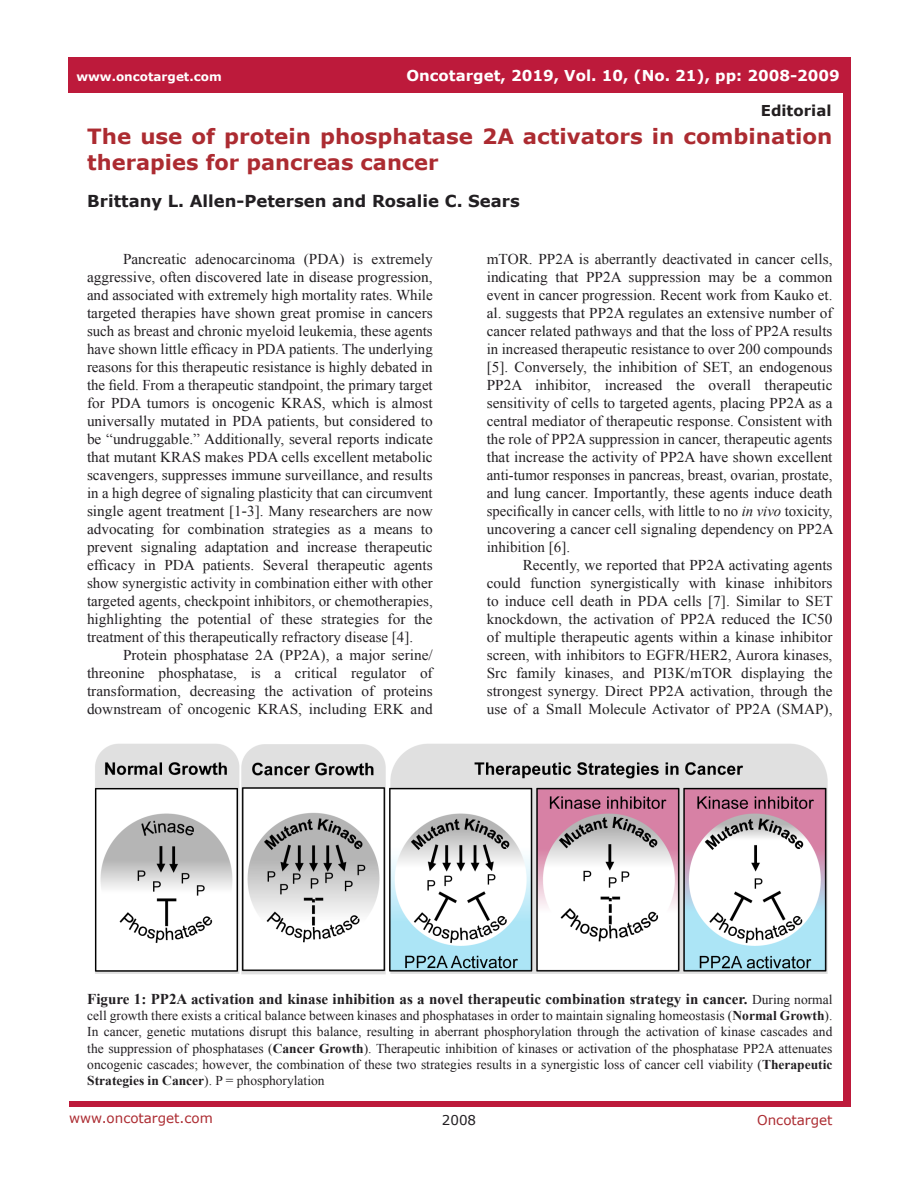
<style>
.page{position:relative;width:918px;height:1188px;background:#fff}
.page>*{position:absolute;margin:0;border:0;box-sizing:border-box;transform-origin:0 0}
.t1{font:700 21px/25.2px "Verdana";color:#ac2b31}
.Authors{font:700 16.5px "Verdana";color:#221f22}
.BodyTextEditorial{font:15px/18px "Times New Roman";color:#221f22;text-align:justify}
.FigureText{font:700 15px "Times New Roman";color:#221f22}
.t2{font:700 15px "Verdana";color:#fff}
.t3{font:700 15px "Verdana";color:#231f20}
.FigureText-2{font:13.5px/16.2px "Times New Roman";color:#221f22;text-align:justify}
.t4{font:13.5px "Verdana";color:#ac2b31}
.t5{font:13.5px "Verdana";color:#221f22}
.t6{font:700 12px "Verdana";color:#fff}
.s1{font-family:"Arial";color:#222}
.s2{font-style:italic}
.s3{font-weight:400;font-size:13.5px}
.s4{font-weight:700}
</style>
<div class="page">
<div style="left:69px;top:57px;width:781px;height:36px;background:#bd1a3b"></div>
<img style="left:94px;top:744px;width:734px;height:231px">
<p class="t6" style="left:76px;top:68px;width:147px">www.oncotarget.com</p>
<p class="t2" style="left:406px;top:65px;width:435px">Oncotarget, 2019, Vol. 10, (No. 21), pp: 2008-2009</p>
<p class="t3" style="left:761px;top:100px;width:72px">Editorial</p>
<p class="t1" style="left:87px;top:124px;width:747px">The use of protein phosphatase 2A activators in combination therapies for pancreas cancer</p>
<p class="Authors" style="left:87px;top:190px;width:434px">Brittany L. Allen-Petersen and Rosalie C. Sears</p>
<p class="BodyTextEditorial" style="left:87px;top:250px;width:347px;text-indent:36px">Pancreatic adenocarcinoma (PDA) is extremely aggressive, often discovered late in disease progression, and associated with extremely high mortality rates. While targeted therapies have shown great promise in cancers such as breast and chronic myeloid leukemia, these agents have shown little efficacy in PDA patients. The underlying reasons for this therapeutic resistance is highly debated in the field. From a therapeutic standpoint, the primary target for PDA tumors is oncogenic KRAS, which is almost universally mutated in PDA patients, but considered to be “undruggable.” Additionally, several reports indicate that mutant KRAS makes PDA cells excellent metabolic scavengers, suppresses immune surveillance, and results in a high degree of signaling plasticity that can circumvent single agent treatment [1<span class="s1">-</span>3]. Many researchers are now advocating for combination strategies as a means to prevent signaling adaptation and increase therapeutic efficacy in PDA patients. Several therapeutic agents show synergistic activity in combination either with other targeted agents, checkpoint inhibitors, or chemotherapies, highlighting the potential of these strategies for the treatment of this therapeutically refractory disease [4].</p>
<p class="BodyTextEditorial" style="left:87px;top:646px;width:347px;text-indent:36px">Protein phosphatase 2A (PP2A), a major serine/ threonine phosphatase, is a critical regulator of transformation, decreasing the activation of proteins downstream of oncogenic KRAS, including ERK and</p>
<p class="BodyTextEditorial" style="left:487px;top:250px;width:348px">mTOR. PP2A is aberrantly deactivated in cancer cells, indicating that PP2A suppression may be a common event in cancer progression. Recent work from Kauko et. al. suggests that PP2A regulates an extensive number of cancer related pathways and that the loss of PP2A results in increased therapeutic resistance to over 200 compounds [5]. Conversely, the inhibition of SET, an endogenous PP2A inhibitor, increased the overall therapeutic sensitivity of cells to targeted agents, placing PP2A as a central mediator of therapeutic response. Consistent with the role of PP2A suppression in cancer, therapeutic agents that increase the activity of PP2A have shown excellent anti-tumor responses in pancreas, breast, ovarian, prostate, and lung cancer. Importantly, these agents induce death specifically in cancer cells, with little to no <span class="s2">in vivo</span> toxicity, uncovering a cancer cell signaling dependency on PP2A inhibition [6].</p>
<p class="BodyTextEditorial" style="left:487px;top:556px;width:348px;text-indent:36px">Recently, we reported that PP2A activating agents could function synergistically with kinase inhibitors to induce cell death in PDA cells [7]. Similar to SET knockdown, the activation of PP2A reduced the IC50 of multiple therapeutic agents within a kinase inhibitor screen, with inhibitors to EGFR/HER2, Aurora kinases, Src family kinases, and PI3K/mTOR displaying the strongest synergy. Direct PP2A activation, through the use of a Small Molecule Activator of PP2A (SMAP),</p>
<p class="FigureText" style="left:87px;top:989px;width:747px">Figure 1: PP2A activation and kinase inhibition as a novel therapeutic combination strategy in cancer. <span class="s3">During normal</span></p>
<p class="FigureText-2" style="left:87px;top:1007px;width:747px">cell growth there exists a critical balance between kinases and phosphatases in order to maintain signaling homeostasis (<span class="s4">Normal Growth</span>).<br>In cancer, genetic mutations disrupt this balance, resulting in aberrant phosphorylation through the activation of kinase cascades and the suppression of phosphatases (<span class="s4">Cancer Growth</span>). Therapeutic inhibition of kinases or activation of the phosphatase PP2A attenuates oncogenic cascades; however, the combination of these two strategies results in a synergistic loss of cancer cell viability (<span class="s4">Therapeutic Strategies in Cancer</span>). P = phosphorylation</p>
<p class="t4" style="left:69px;top:1109px;width:145px">www.oncotarget.com</p>
<p class="t5" style="left:442px;top:1111px;width:36px">2008</p>
<p class="t4" style="left:757px;top:1111px;width:77px">Oncotarget</p>
</div>
